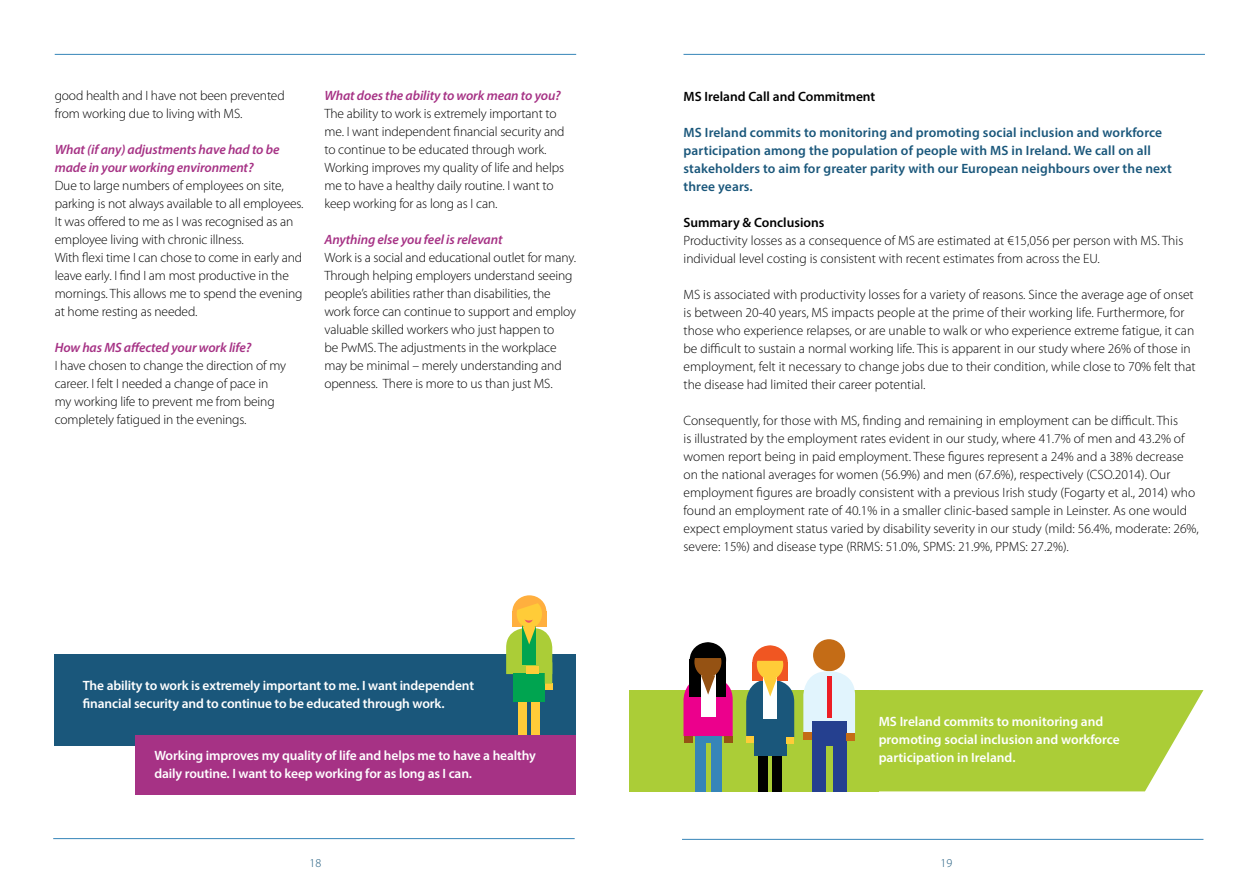
<style>
.page{position:relative;width:1259px;height:893px;background:#fff}
.page>*{position:absolute;margin:0;border:0;box-sizing:border-box;transform-origin:0 0}
.t1{font:300 13.5px/18px "Myriad Pro";letter-spacing:-.005em;color:#000}
.t2{font:600 13.5px/18px "Myriad Pro";letter-spacing:-.01em;color:#fff}
.t3{font:600 13.5px/18px "Myriad Pro";letter-spacing:.01em;color:#1a577b}
.t4{font:italic 600 13.5px/18px "Myriad Pro";letter-spacing:-.01em;color:#a63285}
.t5{font:600 13.5px "Myriad Pro";color:#000}
.t6{font:300 12px "Myriad Pro";color:#1a577b}
</style>
<div class="page">
<hr style="left:55px;top:54px;width:521px;height:1px;background:#3685b8">
<div style="left:55px;top:654px;width:521px;height:91px;background:#1a577b"></div>
<div style="left:135px;top:735px;width:441px;height:59px;background:#a63285"></div>
<div style="left:518px;top:683px;width:9px;height:52px;background:#ffcc38"></div>
<div style="left:531px;top:683px;width:9px;height:52px;background:#ffcc38"></div>
<div style="left:514px;top:673px;width:31px;height:29px;background:#00a450"></div>
<div style="left:545px;top:683px;width:7px;height:6px;background:#ffcc38"></div>
<div style="left:512px;top:612px;width:34px;height:15px;background:#ffaf3e"></div>
<div style="left:512px;top:595px;width:34px;height:33px;background:#ffaf3e;border-radius:50%"></div>
<div style="left:517px;top:599px;width:25px;height:29px;background:#ffcc38;border-radius:50%"></div>
<svg style="left:514px;top:595px;width:25px;height:15px"></svg>
<svg style="left:524px;top:613px;width:9px;height:10px"></svg>
<div style="left:522px;top:611px;width:14px;height:9px;background:#ffcc38;border-radius:50%"></div>
<svg style="left:506px;top:626px;width:46px;height:58px"></svg>
<hr style="left:53px;top:838px;width:522px;height:1px;background:#3685b8">
<hr style="left:683px;top:54px;width:522px;height:1px;background:#3685b8">
<hr style="left:682px;top:839px;width:521px;height:1px;background:#3685b8">
<svg style="left:878px;top:690px;width:325px;height:101px;background:#b2d148"></svg>
<div style="left:629px;top:690px;width:249px;height:101px;background:#abcd37"></div>
<div style="left:772px;top:737px;width:9px;height:54px;background:#000"></div>
<div style="left:759px;top:737px;width:9px;height:54px;background:#000"></div>
<div style="left:754px;top:726px;width:32px;height:30px;background:#1a577b"></div>
<div style="left:786px;top:737px;width:8px;height:6px;background:#ffcc38"></div>
<div style="left:746px;top:736px;width:8px;height:7px;background:#ffcc38"></div>
<div style="left:752px;top:662px;width:36px;height:19px;background:#f05622"></div>
<svg style="left:752px;top:645px;width:36px;height:34px"></svg>
<div style="left:763px;top:675px;width:14px;height:43px;background:#ffdd7d"></div>
<div style="left:757px;top:650px;width:26px;height:29px;background:#ffcc38;border-radius:50%"></div>
<svg style="left:746px;top:678px;width:48px;height:59px"></svg>
<svg style="left:754px;top:646px;width:32px;height:15px"></svg>
<div style="left:833px;top:733px;width:13px;height:58px;background:#25408f"></div>
<div style="left:812px;top:733px;width:13px;height:58px;background:#25408f"></div>
<div style="left:813px;top:639px;width:32px;height:32px;background:#c46c16;border-radius:50%"></div>
<svg style="left:803px;top:671px;width:52px;height:62px;background:#e0f1f9"></svg>
<div style="left:827px;top:676px;width:5px;height:41px;background:#ed1d24"></div>
<div style="left:812px;top:722px;width:34px;height:24px;background:#25408f"></div>
<div style="left:803px;top:732px;width:9px;height:8px;background:#c46c16"></div>
<div style="left:846px;top:733px;width:9px;height:8px;background:#c46c16"></div>
<div style="left:711px;top:736px;width:11px;height:55px;background:#3685b8"></div>
<div style="left:695px;top:736px;width:11px;height:55px;background:#3685b8"></div>
<div style="left:724px;top:736px;width:8px;height:6px;background:#955213"></div>
<div style="left:690px;top:660px;width:36px;height:37px;background:#000"></div>
<div style="left:690px;top:642px;width:36px;height:35px;background:#000;border-radius:50%"></div>
<div style="left:694px;top:647px;width:27px;height:30px;background:#955213;border-radius:50%"></div>
<svg style="left:683px;top:675px;width:49px;height:61px"></svg>
<svg style="left:691px;top:643px;width:33px;height:15px"></svg>
<div style="left:684px;top:736px;width:8px;height:6px;background:#955213"></div>
<div style="left:696px;top:736px;width:24px;height:6px;background:#3685b8"></div>
<p class="t1" style="left:55px;top:87px;width:231px">good health and I have not been prevented from working due to living with MS.</p>
<p class="t4" style="left:55px;top:140px;width:226px">What (if any) adjustments have had to be made in your working environment?</p>
<p class="t1" style="left:55px;top:177px;width:250px">Due to large numbers of employees on site, parking is not always available to all employees.<br>It was offered to me as I was recognised as an employee living with chronic illness.<br>With flexi time I can chose to come in early and leave early. I find I am most productive in the mornings. This allows me to spend the evening at home resting as needed.</p>
<p class="t4" style="left:55px;top:338px;width:198px">How has MS affected your work life?</p>
<p class="t1" style="left:55px;top:357px;width:233px">I have chosen to change the direction of my career. I felt I needed a change of pace in my working life to prevent me from being completely fatigued in the evenings.</p>
<p class="t4" style="left:324px;top:86px;width:238px">What does the ability to work mean to you?</p>
<p class="t1" style="left:324px;top:104px;width:241px">The ability to work is extremely important to me. I want independent financial security and to continue to be educated through work.<br>Working improves my quality of life and helps me to have a healthy daily routine. I want to keep working for as long as I can.</p>
<p class="t4" style="left:324px;top:230px;width:180px">Anything else you feel is relevant</p>
<p class="t1" style="left:324px;top:248px;width:253px">Work is a social and educational outlet for many.<br>Through helping employers understand seeing people’s abilities rather than disabilities, the work force can continue to support and employ valuable skilled workers who just happen to<br>be PwMS. The adjustments in the workplace may be minimal – merely understanding and openness. There is more to us than just MS.</p>
<p class="t2" style="left:83px;top:676px;width:393px">The ability to work is extremely important to me. I want independent financial security and to continue to be educated through work.</p>
<p class="t2" style="left:154px;top:746px;width:383px">Working improves my quality of life and helps me to have a healthy daily routine. I want to keep working for as long as I can.</p>
<p class="t5" style="left:683px;top:88px;width:193px">MS Ireland Call and Commitment</p>
<p class="t3" style="left:683px;top:123px;width:490px">MS Ireland commits to monitoring and promoting social inclusion and workforce participation among the population of people with MS in Ireland. We call on all stakeholders to aim for greater parity with our European neighbours over the next three years.</p>
<p class="t5" style="left:683px;top:214px;width:142px">Summary &amp; Conclusions</p>
<p class="t1" style="left:683px;top:232px;width:501px">Productivity losses as a consequence of MS are estimated at €15,056 per person with MS. This individual level costing is consistent with recent estimates from across the EU.</p>
<p class="t1" style="left:683px;top:286px;width:514px">MS is associated with productivity losses for a variety of reasons. Since the average age of onset is between 20-40 years, MS impacts people at the prime of their working life. Furthermore, for those who experience relapses, or are unable to walk or who experience extreme fatigue, it can be difficult to sustain a normal working life. This is apparent in our study where 26% of those in employment, felt it necessary to change jobs due to their condition, while close to 70% felt that the disease had limited their career potential.</p>
<p class="t1" style="left:683px;top:412px;width:517px">Consequently, for those with MS, finding and remaining in employment can be difficult. This<br>is illustrated by the employment rates evident in our study, where 41.7% of men and 43.2% of women report being in paid employment. These figures represent a 24% and a 38% decrease on the national averages for women (56.9%) and men (67.6%), respectively (CSO.2014). Our employment figures are broadly consistent with a previous Irish study (Fogarty et al., 2014) who found an employment rate of 40.1% in a smaller clinic-based sample in Leinster. As one would expect employment status varied by disability severity in our study (mild: 56.4%, moderate: 26%, severe: 15%) and disease type (RRMS: 51.0%, SPMS: 21.9%, PPMS: 27.2%).</p>
<p class="t2" style="left:878px;top:712px;width:242px">MS Ireland commits to monitoring and promoting social inclusion and workforce participation in Ireland.</p>
<p class="t6" style="left:309px;top:856px;width:13px">18</p>
<p class="t6" style="left:940px;top:856px;width:13px">19</p>
</div>
